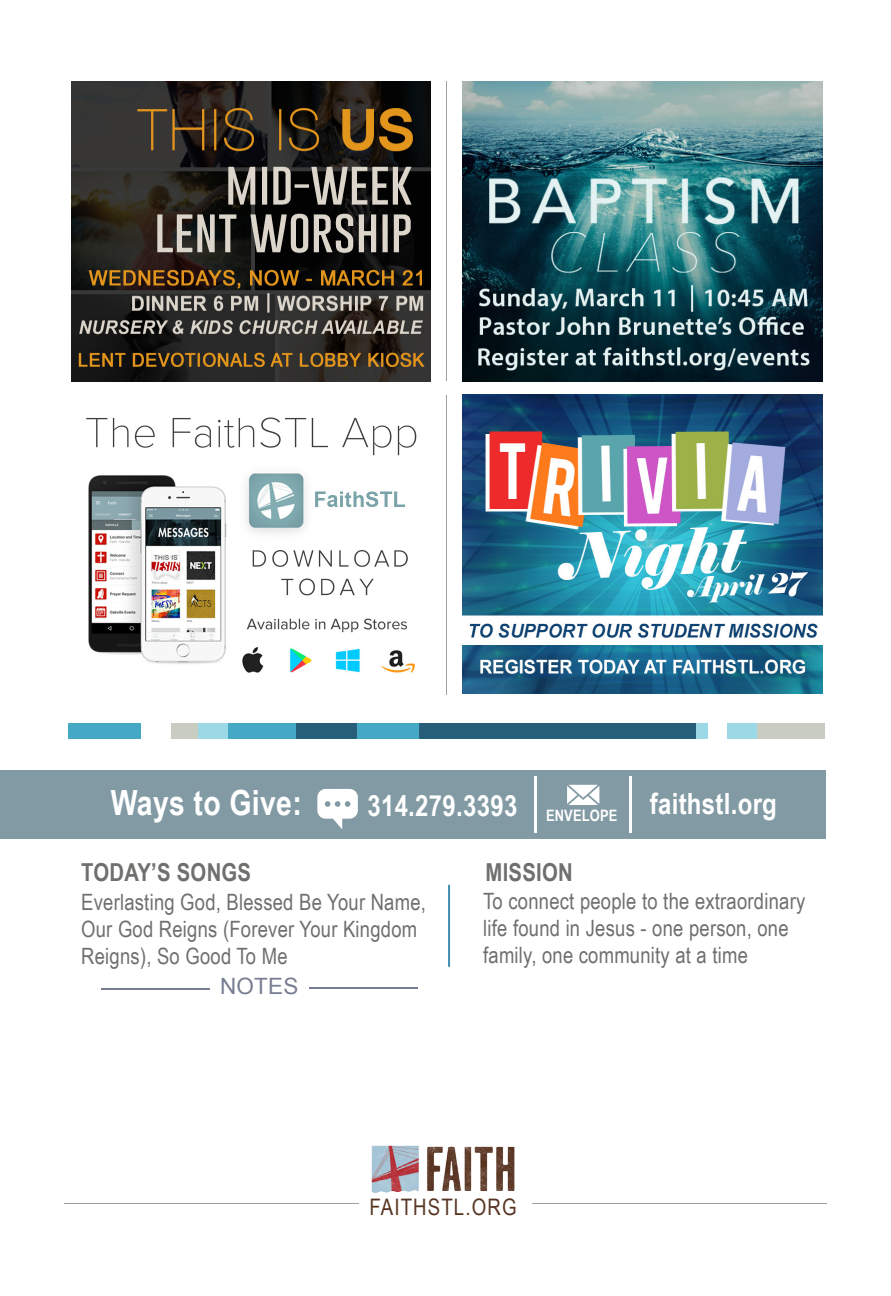
<style>
.page{position:relative;width:891px;height:1296px;background:#fff}
.page>*{position:absolute;margin:0;border:0;box-sizing:border-box;transform-origin:0 0}
.t1{font:700 34.65px "Arial Narrow";letter-spacing:.01em;color:#fff}
.t2{font:700 29.25px "Arial Narrow";letter-spacing:.01em;color:#fff}
.t3{font:700 24.75px "Arial Narrow";letter-spacing:.01em;color:#6f706d}
.t4{font:22.72px "Arial Narrow";letter-spacing:.05em;color:#573421}
.t5{font:22.5px/27px "Arial Narrow";letter-spacing:.01em;color:#6f706d}
.t6{font:22.5px "Arial";letter-spacing:.01em;color:#787e91}
</style>
<div class="page">
<div style="left:69px;top:723px;width:72px;height:15px;background:#45a9c5"></div>
<div style="left:171px;top:723px;width:27px;height:15px;background:#c8ccc1"></div>
<div style="left:210px;top:723px;width:87px;height:15px;background:#45a9c5"></div>
<div style="left:397px;top:723px;width:299px;height:15px;background:#275e78"></div>
<div style="left:749px;top:723px;width:76px;height:15px;background:#c8ccc1"></div>
<div style="left:198px;top:723px;width:30px;height:15px;background:#9cd9e6"></div>
<div style="left:696px;top:723px;width:12px;height:15px;background:#9cd9e6"></div>
<div style="left:728px;top:723px;width:29px;height:15px;background:#9cd9e6"></div>
<div style="left:297px;top:723px;width:61px;height:15px;background:#275e78"></div>
<div style="left:358px;top:723px;width:61px;height:15px;background:#45a9c5"></div>
<hr style="left:447px;top:395px;width:1px;height:300px;background:#98a3a1">
<hr style="left:447px;top:82px;width:1px;height:299px;background:#98a3a1">
<img style="left:463px;top:82px;width:359px;height:299px">
<img style="left:71px;top:82px;width:360px;height:299px">
<img style="left:463px;top:394px;width:359px;height:300px">
<img style="left:86px;top:417px;width:331px;height:256px">
<svg style="left:448px;top:885px;width:2px;height:82px"></svg>
<div style="left:0;top:770px;width:825px;height:68px;background:#829aa4"></div>
<svg style="left:317px;top:789px;width:41px;height:40px"></svg>
<svg style="left:567px;top:785px;width:32px;height:20px"></svg>
<svg style="left:534px;top:776px;width:3px;height:57px"></svg>
<svg style="left:629px;top:776px;width:2px;height:57px"></svg>
<hr style="left:310px;top:988px;width:108px;height:1px;background:#787e91">
<hr style="left:101px;top:988px;width:108px;height:2px;background:#787e91">
<hr style="left:64px;top:1203px;width:295px;height:1px;background:#98a3a1">
<hr style="left:532px;top:1203px;width:295px;height:1px;background:#98a3a1">
<img style="left:371px;top:1145px;width:144px;height:48px">
<h1 class="t1" style="left:111px;top:777px;width:193px">Ways to Give:</h1>
<h2 class="t2" style="left:546px;top:781px;width:232px"><sub>ENVELOPE</sub> faithstl.org</h2>
<h2 class="t2" style="left:367px;top:784px;width:151px">314.279.3393</h2>
<p class="t3" style="left:81px;top:853px;width:171px">TODAY’S SONGS</p>
<p class="t3" style="left:486px;top:854px;width:89px">MISSION</p>
<p class="t5" style="left:81px;top:888px;width:346px">Everlasting God, Blessed Be Your Name,<br>Our God Reigns (Forever Your Kingdom<br>Reigns), So Good To Me</p>
<p class="t5" style="left:483px;top:887px;width:324px">To connect people to the extraordinary life found in Jesus - one person, one family, one community at a time</p>
<p class="t6" style="left:220px;top:971px;width:80px">NOTES</p>
<p class="t4" style="left:369px;top:1191px;width:149px">FAITHSTL.ORG</p>
</div>
